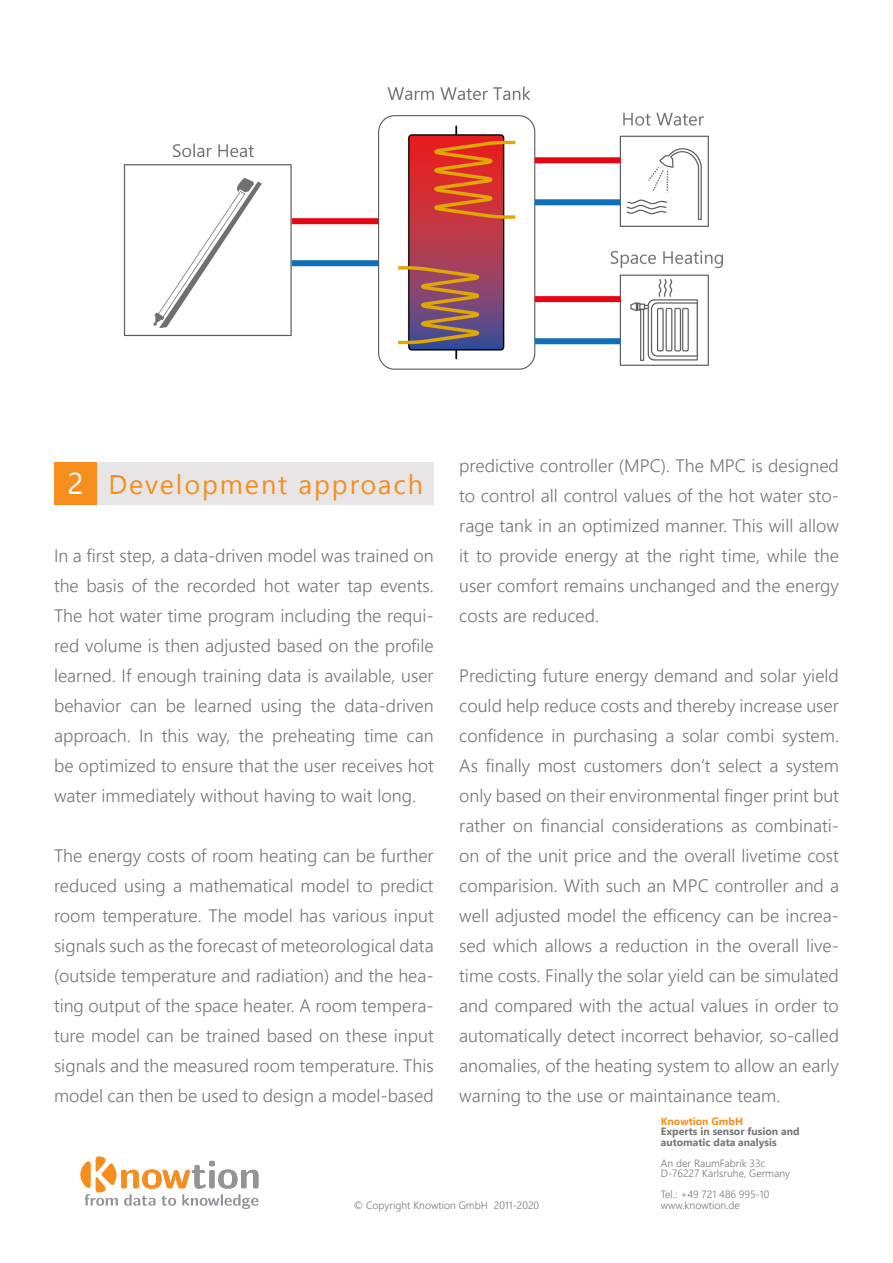
<style>
.page{position:relative;width:893px;height:1263px;background:#fff}
.page>*{position:absolute;margin:0;border:0;box-sizing:border-box;transform-origin:0 0}
.t1{font:30px "Leelawadee UI";color:#fff}
.t2{font:27px "Leelawadee UI";letter-spacing:.07em;color:#f68e1e}
.t3{font:300 18px/30px "Leelawadee UI";color:#777677;text-align:justify}
.t4{font:300 10.5px "Leelawadee UI";color:#777677}
.t5{font:700 10.5px "Leelawadee UI";color:#777677}
.t6{font:700 10.5px "Leelawadee UI";color:#f68e1e}
</style>
<div class="page">
<svg style="left:80px;top:1156px;width:178px;height:53px"></svg>
<img style="left:123px;top:86px;width:600px;height:284px">
<div style="left:63px;top:462px;width:371px;height:43px;background:#e7e5e5"></div>
<div style="left:54px;top:462px;width:43px;height:43px;background:#f68e1e"></div>
<p class="t1" style="left:67px;top:462px;width:18px">2</p>
<p class="t2" style="left:108px;top:465px;width:316px">Development approach</p>
<p class="t3" style="left:54px;top:540px;width:381px">In a first step, a data-driven model was trained on the basis of the recorded hot water tap events.<br>The hot water time program including the requi&shy;red volume is then adjusted based on the profile learned. If enough training data is available, user behavior can be learned using the data-driven approach. In this way, the preheating time can be optimized to ensure that the user receives hot water immediately without having to wait long.</p>
<p class="t3" style="left:54px;top:840px;width:381px">The energy costs of room heating can be further reduced using a mathematical model to predict room temperature. The model has various input signals such as the forecast of meteorological data (outside temperature and radiation) and the hea&shy;ting output of the space heater. A room tempera&shy;ture model can be trained based on these input signals and the measured room temperature. This model can then be used to design a model-based</p>
<p class="t3" style="left:459px;top:450px;width:381px">predictive controller (MPC). The MPC is designed to control all control values of the hot water sto&shy;rage tank in an optimized manner. This will allow it to provide energy at the right time, while the user comfort remains unchanged and the energy costs are reduced.</p>
<p class="t3" style="left:459px;top:660px;width:381px">Predicting future energy demand and solar yield could help reduce costs and thereby increase user confidence in purchasing a solar combi system.<br>As finally most customers don‘t select a system only based on their environmental finger print but rather on financial considerations as combinati&shy;on of the unit price and the overall livetime cost comparision. With such an MPC controller and a well adjusted model the efficency can be increa&shy;sed which allows a reduction in the overall live&shy;time costs. Finally the solar yield can be simulated and compared with the actual values in order to automatically detect incorrect behavior, so-called anomalies, of the heating system to allow an early warning to the use or maintainance team.</p>
<p class="t4" style="left:354px;top:1198px;width:187px">© Copyright Knowtion GmbH 2011-2020</p>
<p class="t6" style="left:661px;top:1114px;width:84px">Knowtion GmbH</p>
<p class="t5" style="left:661px;top:1124px;width:140px">Experts in sensor fusion and</p>
<p class="t5" style="left:661px;top:1135px;width:117px">automatic data analysis</p>
<p class="t4" style="left:661px;top:1156px;width:106px">An der RaumFabrik 33c</p>
<p class="t4" style="left:661px;top:1166px;width:131px">D-76227 Karlsruhe, Germany</p>
<p class="t4" style="left:661px;top:1187px;width:110px">Tel.: +49 721 486 995-10</p>
<p class="t4" style="left:661px;top:1198px;width:81px">www.knowtion.de</p>
</div>
